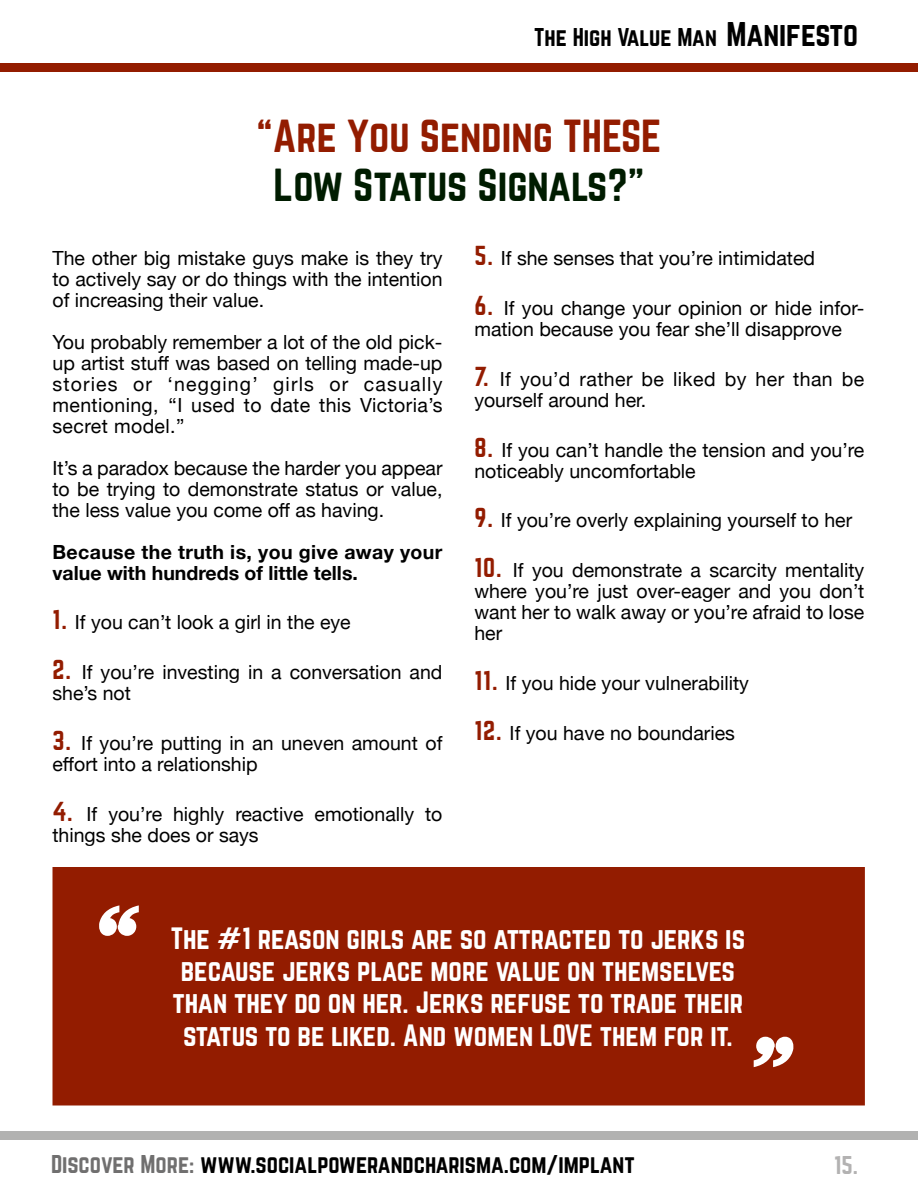
<style>
.page{position:relative;width:918px;height:1188px;background:#fff}
.page>*{position:absolute;margin:0;border:0;box-sizing:border-box;transform-origin:0 0}
.t1{font:105px "Vintage";color:#fff}
.t2{font:40.5px "Norwester";color:#931c00}
.t3{font:40.5px "Norwester";color:#001c00}
.t4{font:27px/32.4px "Norwester";color:#fff;text-align:center}
.t5{font:22.5px "Norwester";color:#000}
.t6{font:22.5px "Norwester";color:#b3b2b2}
.t7{font:19.5px/21px "Helvetica Neue";color:#000}
.t8{font:700 19.5px/21px "Helvetica Neue";letter-spacing:.01em;color:#000}
.t9{font:19.5px/21px "Helvetica Neue";letter-spacing:.02em;color:#000}
.s1{font-size:30px}
.s2{font-family:"Norwester";font-size:24px;color:#931c00}
.s3{color:#706f6f}
</style>
<div class="page">
<div style="left:0;top:63px;width:918px;height:9px;background:#931c00"></div>
<div style="left:0;top:1131px;width:918px;height:9px;background:#b2b2b1"></div>
<div style="left:52px;top:867px;width:813px;height:239px;background:#931c00;border:2px solid #931c00"></div>
<p class="t5" style="left:534px;top:27px;width:325px">The High Value Man <span class="s1">Manifesto</span></p>
<h2 class="t2" style="left:257px;top:117px;width:406px">“Are You Sending THESE</h2>
<h2 class="t3" style="left:274px;top:166px;width:372px">Low Status Signals?”</h2>
<p class="t7" style="left:52px;top:248px;width:392px;text-align:justify">The other big mistake guys make is they try to actively say or do things with the intention of increasing their value.</p>
<p class="t7" style="left:52px;top:332px;width:392px;text-align:justify">You probably remember a lot of the old pick&shy;up artist stuff was based on telling made-up stories or ‘negging’ girls or casually mentioning, “I used to date this Victoria’s secret model.”</p>
<p class="t7" style="left:52px;top:458px;width:392px;text-align:justify">It’s a paradox because the harder you appear to be trying to demonstrate status or value, the less value you come off as having.</p>
<p class="t8" style="left:52px;top:542px;width:391px">Because the truth is, you give away your value with hundreds of little tells.</p>
<p class="t7" style="left:52px;top:613px;width:300px"><span class="s2">1.</span> If you can’t look a girl in the eye</p>
<p class="t7" style="left:52px;top:663px;width:392px"><span class="s2">2.</span> If you’re investing in a conversation and she’s not</p>
<p class="t7" style="left:52px;top:734px;width:391px"><span class="s2">3.</span> If you’re putting in an uneven amount of effort into a relationship</p>
<p class="t7" style="left:52px;top:804px;width:391px"><span class="s2">4.</span> If you’re highly reactive emotionally to things she does or says</p>
<p class="t7" style="left:474px;top:249px;width:342px"><span class="s2">5.</span> If she senses that you’re intimidated</p>
<p class="t7" style="left:474px;top:299px;width:391px"><span class="s2">6.</span> If you change your opinion or hide infor&shy;mation because you fear she’ll disapprove</p>
<p class="t9" style="left:474px;top:369px;width:391px"><span class="s2">7.</span> If you’d rather be liked by her than be yourself around her.</p>
<p class="t7" style="left:474px;top:440px;width:392px"><span class="s2">8.</span> If you can’t handle the tension and you’re noticeably uncomfortable</p>
<p class="t7" style="left:474px;top:511px;width:379px"><span class="s2">9.</span> If you’re overly explaining yourself to her</p>
<p class="t7" style="left:474px;top:561px;width:392px;text-align:justify"><span class="s2">10.</span> If you demonstrate a scarcity mentality where you’re just over-eager and you don’t want her to walk away or you’re afraid to lose her</p>
<p class="t7" style="left:474px;top:674px;width:276px"><span class="s2">11.</span> If you hide your vulnerability</p>
<p class="t7" style="left:474px;top:723px;width:262px"><span class="s2">12.</span> If you have no boundaries</p>
<h1 class="t1" style="left:95px;top:879px;width:49px">“</h1>
<h3 class="t4" style="left:171px;top:923px;width:576px">The #1 reason girls are so attracted to jerks is because jerks place more value on themselves than they do on her. Jerks refuse to trade their status to be liked. And women LOVE them for it.</h3>
<h1 class="t1" style="left:798px;top:1093px;width:49px;rotate:-180deg">“</h1>
<p class="t5" style="left:51px;top:1153px;width:585px"><span class="s3">Discover More:</span> www.socialpowerandcharisma.com/implant</p>
<p class="t6" style="left:834px;top:1154px;width:25px">15.</p>
</div>
